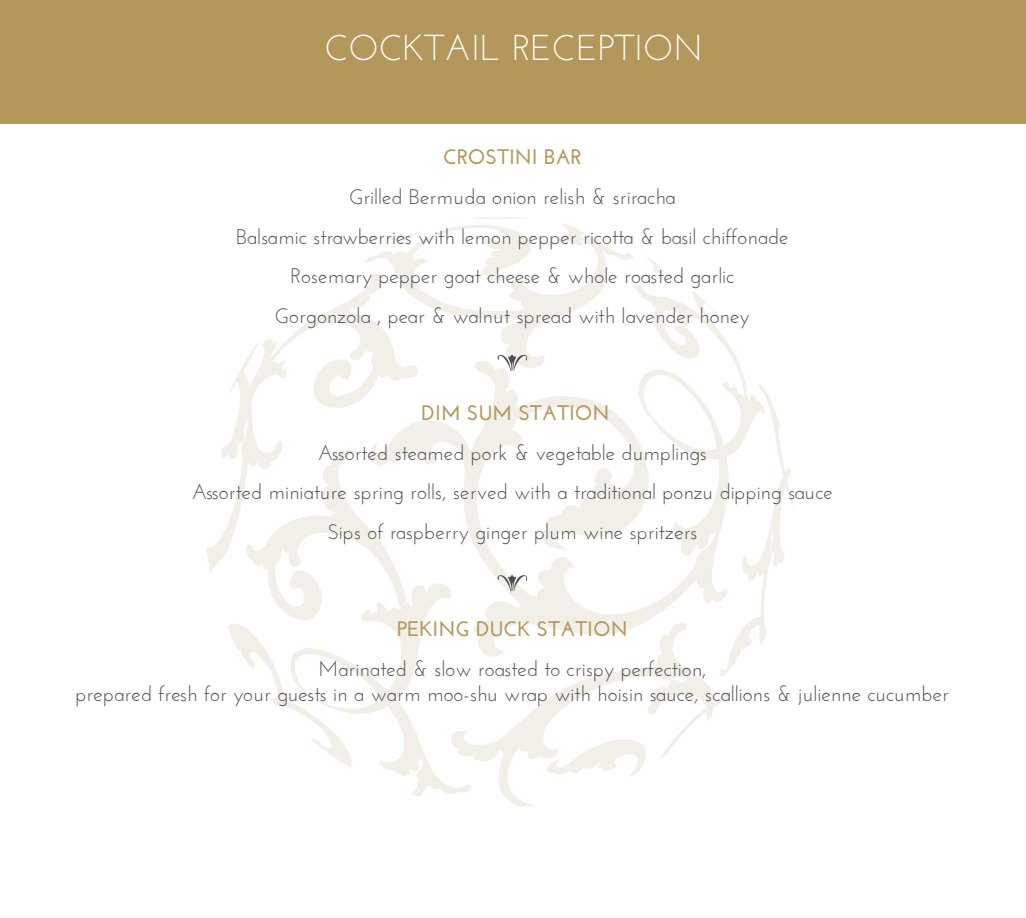
<style>
.page{position:relative;width:1026px;height:918px;background:#fff}
.page>*{position:absolute;margin:0;border:0;box-sizing:border-box;transform-origin:0 0}
.t1{font:36px "Josefin Sans";color:#fff}
.t2{font:21px/39.6px "Josefin Sans";color:#4d4d4f;text-align:center}
.t3{font:700 21px "Josefin Sans";color:#b4975a}
</style>
<div class="page">
<div style="left:0;top:0;width:1026px;height:123px;background:#b4975a"></div>
<svg style="left:206px;top:217px;width:587px;height:590px"></svg>
<svg style="left:498px;top:355px;width:29px;height:16px"></svg>
<svg style="left:498px;top:575px;width:29px;height:16px"></svg>
<h1 class="t1" style="left:324px;top:25px;width:120px">Cocktail</h1>
<h1 class="t1" style="left:512px;top:25px;width:22px">reception</h1>
<p class="t3" style="left:443px;top:145px;width:140px">CROSTINI BAR</p>
<p class="t2" style="left:236px;top:177px;width:554px">Grilled Bermuda onion relish &amp; sriracha<br>Balsamic strawberries with lemon pepper ricotta &amp; basil chiffonade Rosemary pepper goat cheese &amp; whole roasted garlic<br>Gorgonzola , pear &amp; walnut spread with lavender honey</p>
<p class="t3" style="left:421px;top:400px;width:190px">DIM SUM STATION</p>
<p class="t2" style="left:192px;top:432px;width:643px">Assorted steamed pork &amp; vegetable dumplings<br>Assorted miniature spring rolls, served with a traditional ponzu dipping sauce<br>Sips of raspberry ginger plum wine spritzers</p>
<p class="t3" style="left:397px;top:616px;width:232px">PEKING DUCK STATION</p>
<p class="t2" style="left:76px;top:656px;width:875px;line-height:25.2px">Marinated &amp; slow roasted to crispy perfection,<br>prepared fresh for your guests in a warm moo-shu wrap with hoisin sauce, scallions &amp; julienne cucumber</p>
</div>
